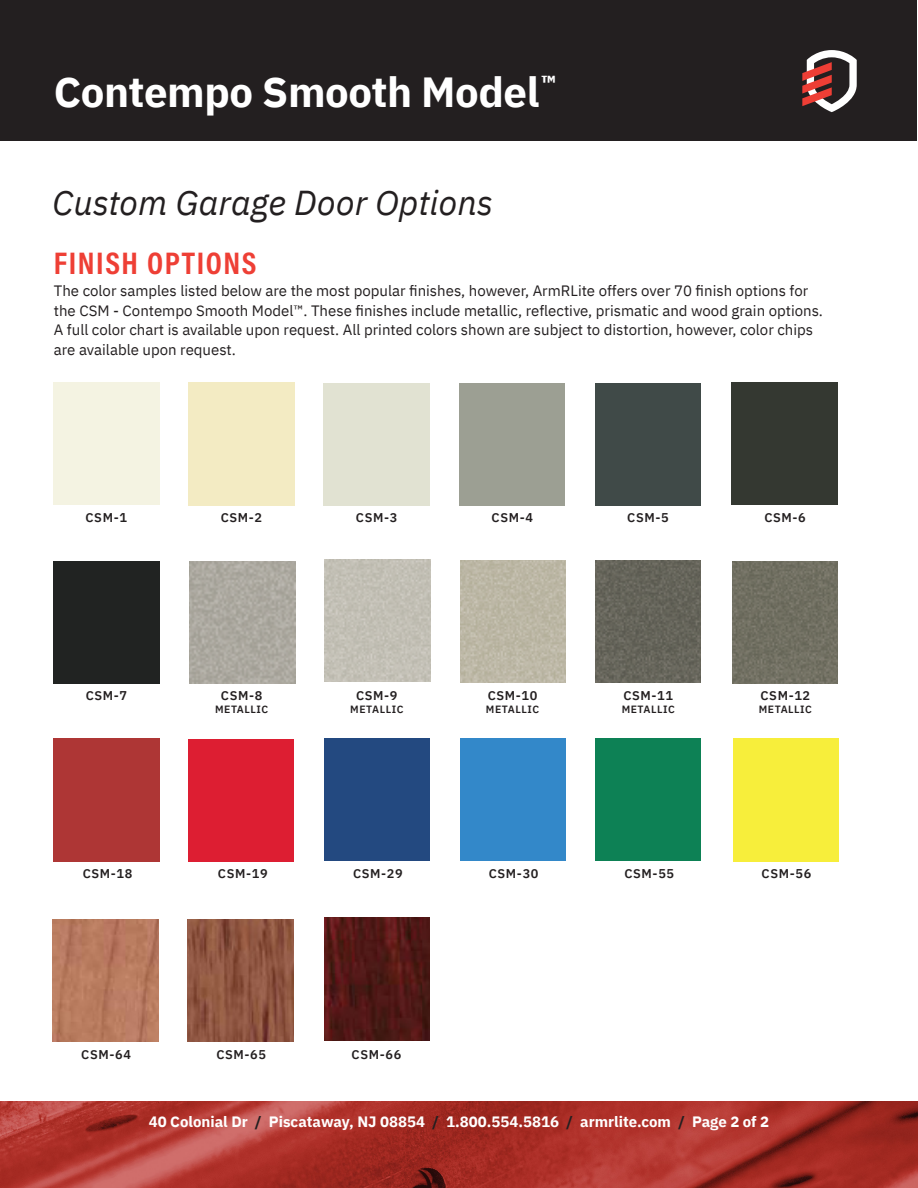
<style>
.page{position:relative;width:918px;height:1188px;background:#fff}
.page>*{position:absolute;margin:0;border:0;box-sizing:border-box;transform-origin:0 0}
.t1{font:700 42px "IBM Plex Sans";letter-spacing:-.01em;color:#fff}
.Heading_-_12pt{font:italic 34.5px "IBM Plex Sans";color:#231f20}
.Heading_-_12pt-2{font:700 31.5px "Acumin Pro Cond";letter-spacing:.05em;color:#ee3f35}
.Body_Text{font:15px/19.5px "IBM Plex Sans";color:#231f20}
.t2{font:700 15px "IBM Plex Sans";color:#fff}
.Heading_-_12pt-3{font:600 12.75px "IBM Plex Sans";letter-spacing:.05em;color:#231f20}
.Heading_-_12pt-4{font:600 10.5px "IBM Plex Sans";letter-spacing:.05em;color:#231f20}
.s1{color:#231f20}
</style>
<div class="page">
<img style="left:0;top:1102px;width:918px;height:86px">
<div style="left:0;top:0;width:916px;height:140px;background:#231f20"></div>
<div style="left:595px;top:383px;width:106px;height:123px;background:#404a48"></div>
<div style="left:732px;top:382px;width:105px;height:123px;background:#343831"></div>
<img style="left:190px;top:561px;width:105px;height:122px">
<img style="left:460px;top:560px;width:106px;height:122px">
<div style="left:325px;top:560px;width:105px;height:122px;background:#c2c0b5"></div>
<img style="left:595px;top:560px;width:106px;height:122px">
<img style="left:732px;top:561px;width:106px;height:122px">
<div style="left:54px;top:561px;width:105px;height:122px;background:#212322"></div>
<div style="left:54px;top:739px;width:105px;height:122px;background:#ae3635"></div>
<div style="left:188px;top:739px;width:106px;height:123px;background:#dd1e32"></div>
<div style="left:324px;top:738px;width:106px;height:123px;background:#234980"></div>
<div style="left:460px;top:739px;width:106px;height:122px;background:#3388c9"></div>
<div style="left:595px;top:738px;width:106px;height:122px;background:#0d8155"></div>
<div style="left:733px;top:739px;width:106px;height:122px;background:#f7ee3b"></div>
<img style="left:53px;top:919px;width:105px;height:123px">
<img style="left:188px;top:919px;width:105px;height:123px">
<img style="left:324px;top:918px;width:106px;height:122px">
<svg style="left:802px;top:50px;width:55px;height:62px"></svg>
<p class="t1" style="left:54px;top:59px;width:504px">Contempo Smooth Model<sup>™</sup></p>
<p class="Heading_-_12pt" style="left:53px;top:176px;width:442px">Custom Garage Door Options</p>
<p class="Heading_-_12pt-2" style="left:54px;top:242px;width:204px">FINISH OPTIONS</p>
<p class="Body_Text" style="left:54px;top:280px;width:771px">The color samples listed below are the most popular finishes, however, ArmRLite offers over 70 finish options for the CSM - Contempo Smooth Model™. These finishes include metallic, reflective, prismatic and wood grain options.<br>A full color chart is available upon request. All printed colors shown are subject to distortion, however, color chips are available upon request.</p>
<p class="Heading_-_12pt-3" style="left:86px;top:507px;width:43px">CSM-1</p>
<p class="Heading_-_12pt-3" style="left:221px;top:507px;width:43px">CSM-2</p>
<p class="Heading_-_12pt-3" style="left:356px;top:507px;width:43px">CSM-3</p>
<p class="Heading_-_12pt-3" style="left:492px;top:507px;width:43px">CSM-4</p>
<p class="Heading_-_12pt-3" style="left:627px;top:507px;width:43px">CSM-5</p>
<p class="Heading_-_12pt-3" style="left:764px;top:507px;width:43px">CSM-6</p>
<p class="Heading_-_12pt-3" style="left:86px;top:685px;width:43px">CSM-7</p>
<p class="Heading_-_12pt-3" style="left:221px;top:685px;width:43px">CSM-8</p>
<p class="Heading_-_12pt-4" style="left:215px;top:701px;width:55px">METALLIC</p>
<p class="Heading_-_12pt-3" style="left:356px;top:685px;width:43px">CSM-9</p>
<p class="Heading_-_12pt-4" style="left:350px;top:701px;width:55px">METALLIC</p>
<p class="Heading_-_12pt-3" style="left:488px;top:685px;width:51px">CSM-10</p>
<p class="Heading_-_12pt-4" style="left:486px;top:701px;width:55px">METALLIC</p>
<p class="Heading_-_12pt-3" style="left:623px;top:685px;width:51px">CSM-11</p>
<p class="Heading_-_12pt-4" style="left:622px;top:701px;width:55px">METALLIC</p>
<p class="Heading_-_12pt-3" style="left:761px;top:685px;width:51px">CSM-12</p>
<p class="Heading_-_12pt-4" style="left:759px;top:701px;width:55px">METALLIC</p>
<p class="Heading_-_12pt-3" style="left:83px;top:864px;width:51px">CSM-18</p>
<p class="Heading_-_12pt-3" style="left:218px;top:864px;width:51px">CSM-19</p>
<p class="Heading_-_12pt-3" style="left:353px;top:864px;width:51px">CSM-29</p>
<p class="Heading_-_12pt-3" style="left:489px;top:864px;width:51px">CSM-30</p>
<p class="Heading_-_12pt-3" style="left:624px;top:864px;width:51px">CSM-55</p>
<p class="Heading_-_12pt-3" style="left:762px;top:864px;width:51px">CSM-56</p>
<p class="Heading_-_12pt-3" style="left:81px;top:1044px;width:51px">CSM-64</p>
<p class="Heading_-_12pt-3" style="left:216px;top:1044px;width:51px">CSM-65</p>
<p class="Heading_-_12pt-3" style="left:352px;top:1044px;width:51px">CSM-66</p>
<p class="t2" style="left:149px;top:1110px;width:622px">40 Colonial Dr <span class="s1">/</span> Piscataway, NJ 08854 <span class="s1">/</span> 1.800.554.5816 <span class="s1">/</span> armrlite.com <span class="s1">/</span> Page 2 of 2</p>
</div>
